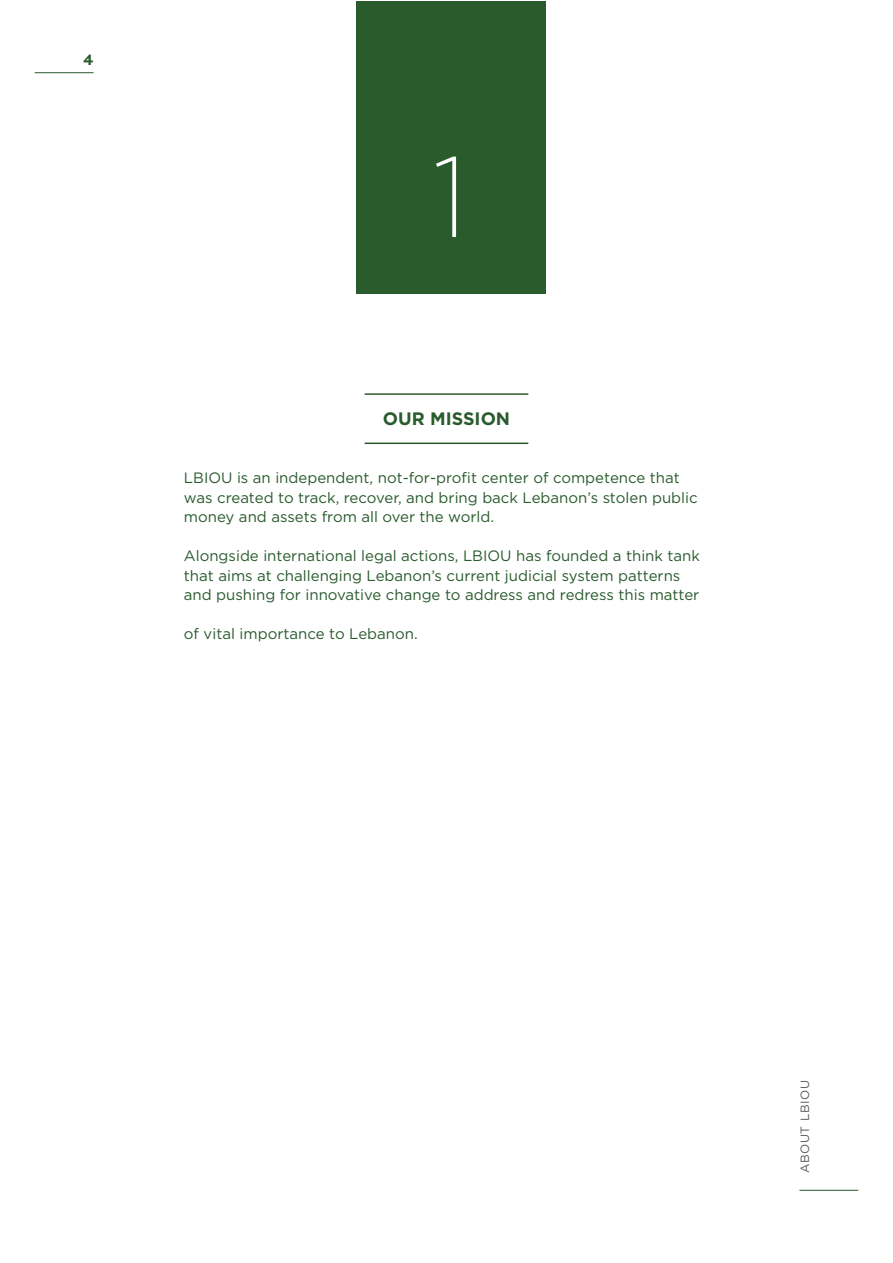
<style>
.page{position:relative;width:893px;height:1263px;background:#fff}
.page>*{position:absolute;margin:0;border:0;box-sizing:border-box;transform-origin:0 0}
.t1{font:200 114px "Gotham";color:#fff}
.t2{font:700 18px "Gotham";color:#295b2d}
.t3{font:15px/19.5px "Gotham";color:#295b2d}
.t4{font:700 15px "Filson Pro";color:#295b2d}
.t5{font:12px "Gotham";letter-spacing:.04em;color:#58595b}
</style>
<div class="page">
<hr style="left:35px;top:72px;width:59px;height:1px;background:#295b2d">
<hr style="left:799px;top:1190px;width:59px;height:1px;background:#295b2d">
<div style="left:356px;top:1px;width:189px;height:292px;background:#295b2d"></div>
<hr style="left:365px;top:443px;width:163px;height:1px;background:#295b2d">
<hr style="left:365px;top:393px;width:163px;height:2px;background:#295b2d">
<p class="t4" style="left:84px;top:51px;width:11px">4</p>
<h1 class="t1" style="left:432px;top:126px;width:38px">1</h1>
<p class="t2" style="left:383px;top:406px;width:129px">OUR MISSION</p>
<p class="t3" style="left:184px;top:468px;width:515px">LBIOU is an independent, not-for-profit center of competence that was created to track, recover, and bring back Lebanon’s stolen public money and assets from all over the world.</p>
<p class="t3" style="left:184px;top:546px;width:518px">Alongside international legal actions, LBIOU has founded a think tank that aims at challenging Lebanon’s current judicial system patterns and pushing for innovative change to address and redress this matter</p>
<p class="t3" style="left:184px;top:624px;width:235px">of vital importance to Lebanon.</p>
<p class="t5" style="left:797px;top:1173px;width:94px;rotate:-90deg">ABOUT LBIOU</p>
</div>
